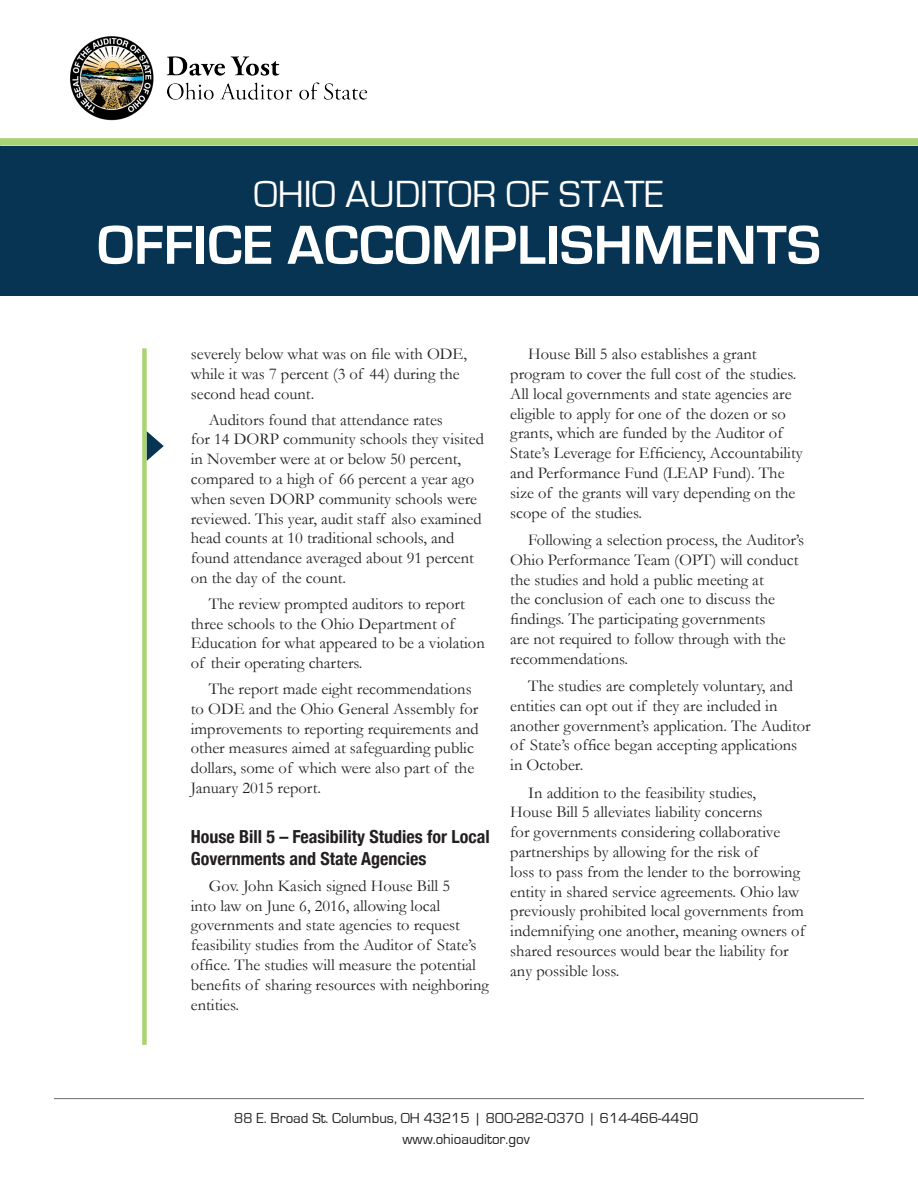
<style>
.page{position:relative;width:918px;height:1188px;background:#fff}
.page>*{position:absolute;margin:0;border:0;box-sizing:border-box;transform-origin:0 0}
.t1{font:700 57px "Eurostile";color:#fff}
.t2{font:39px "Eurostile";color:#fff}
.t3{font:700 condensed 18px/21.6px "Helvetica Neue";color:#231f20}
.t4{font:16.5px/19.8px "Garamond";color:#231f20}
.t5{font:15px "Eurostile";color:#231f20}
</style>
<div class="page">
<hr style="left:54px;top:1098px;width:810px;height:1px;background:#6c6d70">
<div style="left:0;top:138px;width:918px;height:8px;background:#aad375"></div>
<img style="left:70px;top:36px;width:298px;height:85px">
<div style="left:0;top:146px;width:918px;height:149px;background:#063452"></div>
<div style="left:142px;top:348px;width:5px;height:697px;background:#aad375"></div>
<svg style="left:147px;top:431px;width:17px;height:30px"></svg>
<p class="t2" style="left:254px;top:173px;width:412px">OHIO AUDITOR OF STATE</p>
<p class="t1" style="left:97px;top:214px;width:725px">OFFICE ACCOMPLISHMENTS</p>
<p class="t4" style="left:191px;top:344px;width:278px">severely below what was on file with ODE, while it was 7 percent (3 of 44) during the second head count.</p>
<p class="t4" style="left:191px;top:409px;width:295px;text-indent:18px">Auditors found that attendance rates<br>for 14 DORP community schools they visited in November were at or below 50 percent, compared to a high of 66 percent a year ago when seven DORP community schools were reviewed. This year, audit staff also examined head counts at 10 traditional schools, and found attendance averaged about 91 percent on the day of the count.</p>
<p class="t4" style="left:191px;top:594px;width:296px;text-indent:18px">The review prompted auditors to report three schools to the Ohio Department of Education for what appeared to be a violation of their operating charters.</p>
<p class="t4" style="left:191px;top:679px;width:290px;text-indent:18px">The report made eight recommendations to ODE and the Ohio General Assembly for improvements to reporting requirements and other measures aimed at safeguarding public dollars, some of which were also part of the January 2015 report.</p>
<p class="t3" style="left:191px;top:825px;width:300px">House Bill 5 – Feasibility Studies for Local<br>Governments and State Agencies</p>
<p class="t4" style="left:191px;top:876px;width:300px;text-indent:18px">Gov. John Kasich signed House Bill 5<br>into law on June 6, 2016, allowing local governments and state agencies to request feasibility studies from the Auditor of State’s office. The studies will measure the potential benefits of sharing resources with neighboring entities.</p>
<p class="t4" style="left:510px;top:344px;width:294px;text-indent:18px">House Bill 5 also establishes a grant program to cover the full cost of the studies.<br>All local governments and state agencies are eligible to apply for one of the dozen or so grants, which are funded by the Auditor of State’s Leverage for Efficiency, Accountability and Performance Fund (LEAP Fund). The size of the grants will vary depending on the scope of the studies.</p>
<p class="t4" style="left:510px;top:530px;width:296px;text-indent:18px">Following a selection process, the Auditor’s Ohio Performance Team (OPT) will conduct the studies and hold a public meeting at<br>the conclusion of each one to discuss the findings. The participating governments<br>are not required to follow through with the recommendations.</p>
<p class="t4" style="left:510px;top:676px;width:302px;text-indent:18px">The studies are completely voluntary, and entities can opt out if they are included in another government’s application. The Auditor of State’s office began accepting applications in October.</p>
<p class="t4" style="left:510px;top:782px;width:296px;text-indent:18px">In addition to the feasibility studies,<br>House Bill 5 alleviates liability concerns<br>for governments considering collaborative partnerships by allowing for the risk of<br>loss to pass from the lender to the borrowing entity in shared service agreements. Ohio law previously prohibited local governments from indemnifying one another, meaning owners of shared resources would bear the liability for any possible loss.</p>
<p class="t5" style="left:234px;top:1110px;width:466px">88 E. Broad St. Columbus, OH 43215 | 800-282-0370 | 614-466-4490</p>
<p class="t5" style="left:403px;top:1131px;width:129px">www.ohioauditor.gov</p>
</div>
